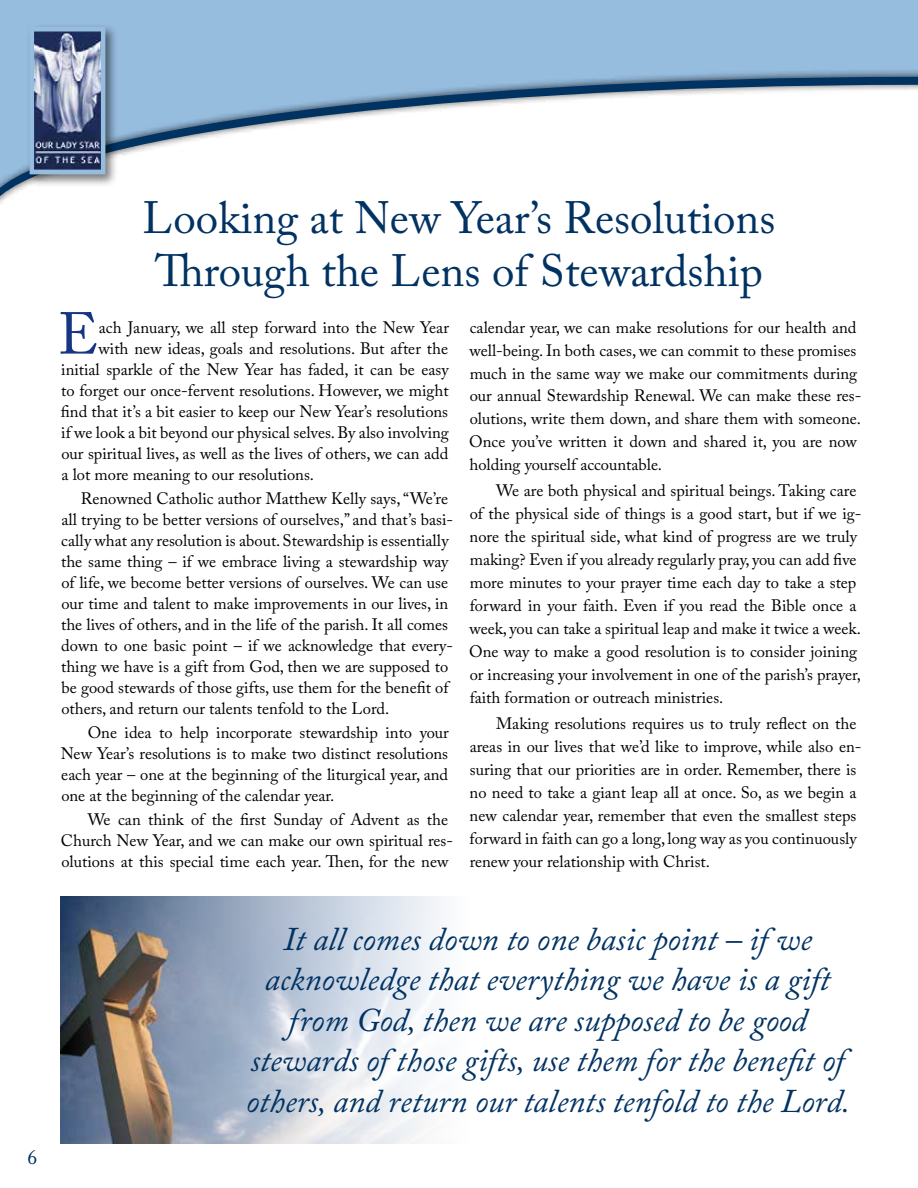
<style>
.page{position:relative;width:918px;height:1188px;background:#fff}
.page>*{position:absolute;margin:0;border:0;box-sizing:border-box;transform-origin:0 0}
.t1{font:58.65px "Adobe Caslon Pro";color:#163683}
.t2{font:45px/52.5px "Adobe Caslon Pro";color:#003262}
.t3{font:italic 33px/40.5px "Adobe Caslon Pro";color:#003262;text-align:center}
.t4{font:21px "Adobe Caslon Pro";color:#003262}
.t5{font:16.5px/23px "Adobe Caslon Pro";color:#000}
</style>
<div class="page">
<div style="left:0;top:0;width:918px;height:217px;background:#96bcde"></div>
<div style="left:0;top:69px;width:918px;height:152px;background:#000;opacity:.75"></div>
<svg style="left:0;top:77px;width:918px;height:138px;background:#dde6ed"></svg>
<div style="left:26px;top:24px;width:92px;height:163px;background:#000;opacity:.51"></div>
<img style="left:35px;top:32px;width:65px;height:137px">
<div style="left:30px;top:27px;width:75px;height:147px;border:4px solid #96bcde"></div>
<img style="left:61px;top:896px;width:382px;height:248px">
<p class="t4" style="left:27px;top:1145px;width:12px">6</p>
<h2 class="t2" style="left:143px;top:192px;width:634px">Looking at New Year’s Resolutions<br>Through the Lens of Stewardship</h2>
<h1 class="t1" style="left:58px;top:299px;width:42px">E</h1>
<p class="t5" style="left:99px;top:315px;width:352px">ach January, we all step forward into the New Year</p>
<p class="t5" style="left:99px;top:336px;width:351px">with new ideas, goals and resolutions. But after the</p>
<p class="t5" style="left:61px;top:357px;width:389px">initial sparkle of the New Year has faded, it can be easy</p>
<p class="t5" style="left:61px;top:378px;width:389px">to forget our once-fervent resolutions. However, we might</p>
<p class="t5" style="left:61px;top:399px;width:389px">find that it’s a bit easier to keep our New Year’s resolutions</p>
<p class="t5" style="left:61px;top:420px;width:389px">if we look a bit beyond our physical selves. By also involving</p>
<p class="t5" style="left:61px;top:441px;width:388px">our spiritual lives, as well as the lives of others, we can add</p>
<p class="t5" style="left:61px;top:462px;width:254px">a lot more meaning to our resolutions.</p>
<p class="t5" style="left:61px;top:487px;width:394px;line-height:21px;text-indent:20px">Renowned Catholic author Matthew Kelly says, “We’re all trying to be better versions of ourselves,” and that’s basi&shy;cally what any resolution is about. Stewardship is essentially the same thing – if we embrace living a stewardship way of life, we become better versions of ourselves. We can use our time and talent to make improvements in our lives, in the lives of others, and in the life of the parish. It all comes down to one basic point – if we acknowledge that every&shy;thing we have is a gift from God, then we are supposed to be good stewards of those gifts, use them for the benefit of others, and return our talents tenfold to the Lord.</p>
<p class="t5" style="left:61px;top:721px;width:390px;line-height:21px;text-align:justify;text-indent:27px">One idea to help incorporate stewardship into your New Year’s resolutions is to make two distinct resolutions each year – one at the beginning of the liturgical year, and one at the beginning of the calendar year.</p>
<p class="t5" style="left:61px;top:809px;width:394px;line-height:21px;text-indent:27px">We can think of the first Sunday of Advent as the<br>Church New Year, and we can make our own spiritual res&shy;olutions at this special time each year. Then, for the new</p>
<p class="t5" style="left:469px;top:315px;width:394px">calendar year, we can make resolutions for our health and well-being. In both cases, we can commit to these promises much in the same way we make our commitments during our annual Stewardship Renewal. We can make these res&shy;olutions, write them down, and share them with someone.<br>Once you’ve written it down and shared it, you are now holding yourself accountable.</p>
<p class="t5" style="left:469px;top:479px;width:394px;text-indent:27px">We are both physical and spiritual beings. Taking care of the physical side of things is a good start, but if we ig&shy;nore the spiritual side, what kind of progress are we truly making? Even if you already regularly pray, you can add five more minutes to your prayer time each day to take a step forward in your faith. Even if you read the Bible once a week, you can take a spiritual leap and make it twice a week.<br>One way to make a good resolution is to consider joining or increasing your involvement in one of the parish’s prayer, faith formation or outreach ministries.</p>
<p class="t5" style="left:470px;top:712px;width:393px;text-indent:26px">Making resolutions requires us to truly reflect on the areas in our lives that we’d like to improve, while also en&shy;suring that our priorities are in order. Remember, there is no need to take a giant leap all at once. So, as we begin a new calendar year, remember that even the smallest steps forward in faith can go a long, long way as you continuously renew your relationship with Christ.</p>
<h3 class="t3" style="left:246px;top:918px;width:606px">It all comes down to one basic point – if we acknowledge that everything we have is a gift from God, then we are supposed to be good stewards of those gifts, use them for the benefit of others, and return our talents tenfold to the Lord.</h3>
</div>
